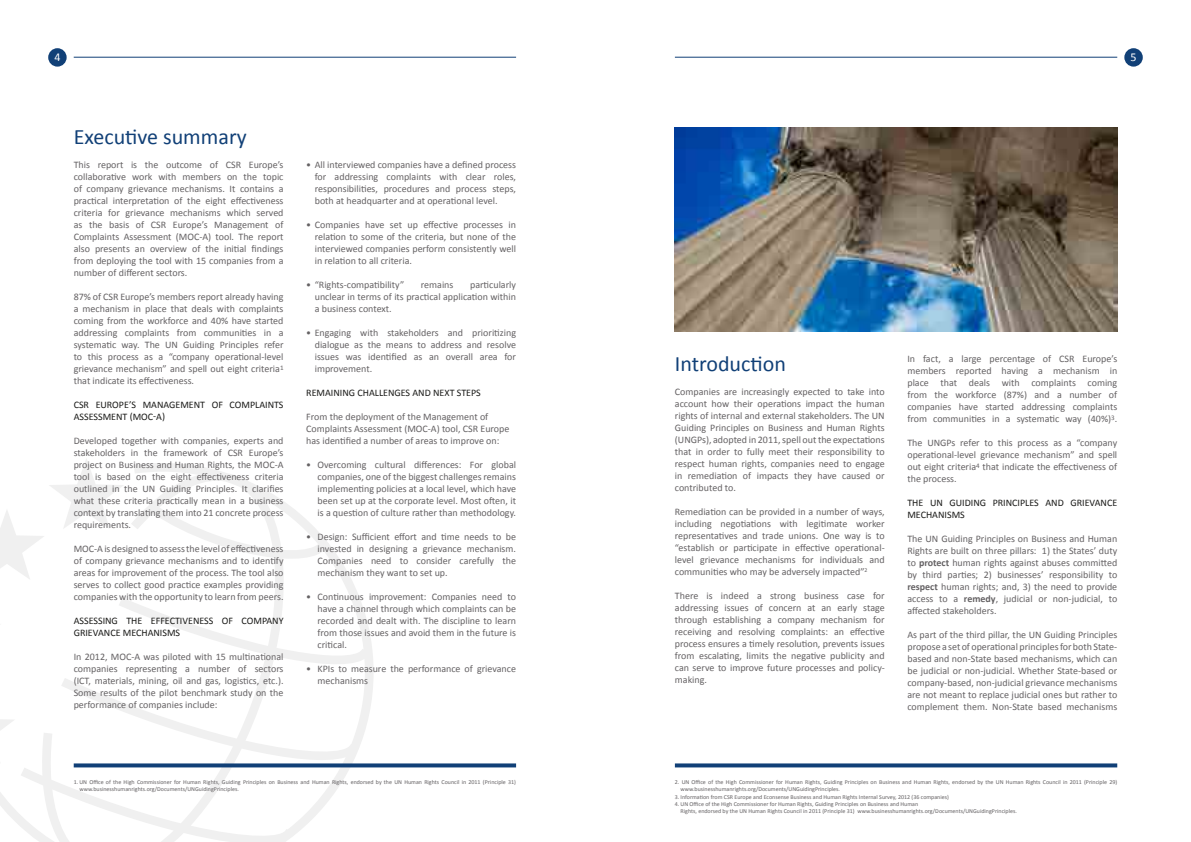
<style>
.page{position:relative;width:1191px;height:842px;background:#fff}
.page>*{position:absolute;margin:0;border:0;box-sizing:border-box;transform-origin:0 0}
.t1{font:22px "Calibri";color:#114077}
.t2{font:12px "Calibri";color:#fff}
.t3{font:10px/12px "Calibri";color:#646163;text-align:justify}
.t4{font:10px/12px "Calibri";color:#1a1a18}
.t5{font:6px/7.2px "Calibri";color:#646163}
.s1{font-weight:700}
</style>
<div class="page">
<svg style="left:0;top:463px;width:373px;height:379px"></svg>
<svg style="left:0;top:597px;width:1px;height:71px"></svg>
<svg style="left:0;top:692px;width:15px;height:72px"></svg>
<svg style="left:0;top:459px;width:124px;height:121px"></svg>
<svg style="left:74px;top:763px;width:442px;height:4px;fill:#114077"></svg>
<svg style="left:675px;top:763px;width:442px;height:4px;fill:#114077"></svg>
<div style="left:48px;top:48px;width:19px;height:19px;background:#114077;border-radius:50%"></div>
<hr style="left:74px;top:57px;width:442px;height:1px;background:#114077">
<hr style="left:675px;top:57px;width:442px;height:1px;background:#114077">
<div style="left:1124px;top:48px;width:18px;height:19px;background:#114077;border-radius:50%"></div>
<img style="left:675px;top:128px;width:442px;height:204px">
<p class="t2" style="left:54px;top:50px;width:8px">4</p>
<p class="t2" style="left:1130px;top:50px;width:8px">5</p>
<h1 class="t1" style="left:74px;top:123px;width:174px">Executive summary</h1>
<p class="t3" style="left:74px;top:158px;width:211px">This report is the outcome of CSR Europe’s collaborative work with members on the topic of company grievance mechanisms. It contains a practical interpretation of the eight effectiveness criteria for grievance mechanisms which served as the basis of CSR Europe’s Management of Complaints Assessment (MOC-A) tool. The report also presents an overview of the initial findings from deploying the tool with 15 companies from a number of different sectors.</p>
<p class="t3" style="left:74px;top:290px;width:211px">87% of CSR Europe’s members report already having a mechanism in place that deals with complaints coming from the workforce and 40% have started addressing complaints from communities in a systematic way. The UN Guiding Principles refer to this process as a “company operational-level grievance mechanism” and spell out eight criteria<sup>1 </sup>that indicate its effectiveness.</p>
<p class="t4" style="left:74px;top:398px;width:211px">CSR EUROPE’S MANAGEMENT OF COMPLAINTS<br>ASSESSMENT (MOC-A)</p>
<p class="t3" style="left:74px;top:434px;width:211px">Developed together with companies, experts and stakeholders in the framework of CSR Europe’s project on Business and Human Rights, the MOC-A tool is based on the eight effectiveness criteria outlined in the UN Guiding Principles. It clarifies what these criteria practically mean in a business context by translating them into 21 concrete process requirements.</p>
<p class="t3" style="left:74px;top:542px;width:211px">MOC-A is designed to assess the level of effectiveness of company grievance mechanisms and to identify areas for improvement of the process. The tool also serves to collect good practice examples providing companies with the opportunity to learn from peers.</p>
<p class="t4" style="left:74px;top:614px;width:211px">ASSESSING THE EFFECTIVENESS OF COMPANY<br>GRIEVANCE MECHANISMS</p>
<p class="t3" style="left:74px;top:650px;width:211px">In 2012, MOC-A was piloted with 15 multinational companies representing a number of sectors (ICT, materials, mining, oil and gas, logistics, etc.).<br>Some results of the pilot benchmark study on the performance of companies include:</p>
<p class="t3" style="left:315px;top:158px;width:203px;text-indent:-8px">• All interviewed companies have a defined process for addressing complaints with clear roles, responsibilities, procedures and process steps, both at headquarter and at operational level.</p>
<p class="t3" style="left:315px;top:218px;width:203px;text-indent:-8px">• Companies have set up effective processes in relation to some of the criteria, but none of the interviewed companies perform consistently well in relation to all criteria.</p>
<p class="t3" style="left:306px;top:278px;width:100px">• “Rights-compatibility”</p>
<p class="t3" style="left:421px;top:278px;width:34px">remains</p>
<p class="t3" style="left:315px;top:278px;width:203px;text-indent:155px">particularly unclear in terms of its practical application within a business context.</p>
<p class="t3" style="left:315px;top:326px;width:203px;text-indent:-8px">• Engaging with stakeholders and prioritizing dialogue as the means to address and resolve issues was identified as an overall area for improvement.</p>
<p class="t4" style="left:306px;top:386px;width:176px">REMAINING CHALLENGES AND NEXT STEPS</p>
<p class="t3" style="left:306px;top:410px;width:205px;text-align:left">From the deployment of the Management of<br>Complaints Assessment (MOC-A) tool, CSR Europe has identified a number of areas to improve on:</p>
<p class="t3" style="left:317px;top:458px;width:200px;text-indent:-11px">• Overcoming cultural differences: For global companies, one of the biggest challenges remains implementing policies at a local level, which have been set up at the corporate level. Most often, it is a question of culture rather than methodology.</p>
<p class="t3" style="left:317px;top:530px;width:200px;text-indent:-11px">• Design: Sufficient effort and time needs to be invested in designing a grievance mechanism.<br>Companies need to consider carefully the mechanism they want to set up.</p>
<p class="t3" style="left:317px;top:590px;width:200px;text-indent:-11px">• Continuous improvement: Companies need to have a channel through which complaints can be recorded and dealt with. The discipline to learn from those issues and avoid them in the future is critical.</p>
<p class="t3" style="left:317px;top:662px;width:200px;text-indent:-11px">• KPIs to measure the performance of grievance mechanisms</p>
<h1 class="t1" style="left:675px;top:350px;width:112px">Introduction</h1>
<p class="t3" style="left:675px;top:385px;width:211px">Companies are increasingly expected to take into account how their operations impact the human rights of internal and external stakeholders. The UN Guiding Principles on Business and Human Rights (UNGPs), adopted in 2011, spell out the expectations that in order to fully meet their responsibility to respect human rights, companies need to engage in remediation of impacts they have caused or contributed to.</p>
<p class="t3" style="left:675px;top:505px;width:211px">Remediation can be provided in a number of ways, including negotiations with legitimate worker representatives and trade unions. One way is to “establish or participate in effective operational&shy;level grievance mechanisms for individuals and communities who may be adversely impacted”<sup>2</sup></p>
<p class="t3" style="left:675px;top:589px;width:211px">There is indeed a strong business case for addressing issues of concern at an early stage through establishing a company mechanism for receiving and resolving complaints: an effective process ensures a timely resolution, prevents issues from escalating, limits the negative publicity and can serve to improve future processes and policy&shy;making.</p>
<p class="t3" style="left:907px;top:352px;width:211px">In fact, a large percentage of CSR Europe’s members reported having a mechanism in place that deals with complaints coming from the workforce (87%) and a number of companies have started addressing complaints from communities in a systematic way (40%)<sup>3</sup>.</p>
<p class="t3" style="left:907px;top:436px;width:211px">The UNGPs refer to this process as a “company operational-level grievance mechanism” and spell out eight criteria<sup>4</sup> that indicate the effectiveness of the process.</p>
<p class="t4" style="left:907px;top:496px;width:211px">THE UN GUIDING PRINCIPLES AND GRIEVANCE<br>MECHANISMS</p>
<p class="t3" style="left:907px;top:532px;width:211px">The UN Guiding Principles on Business and Human Rights are built on three pillars: 1) the States’ duty to <span class="s1">protect</span> human rights against abuses committed by third parties; 2) businesses’ responsibility to <span class="s1">respect</span> human rights; and, 3) the need to provide access to a <span class="s1">remedy</span>, judicial or non-judicial, to affected stakeholders.</p>
<p class="t3" style="left:907px;top:628px;width:211px">As part of the third pillar, the UN Guiding Principles propose a set of operational principles for both State&shy;based and non-State based mechanisms, which can be judicial or non-judicial. Whether State-based or company-based, non-judicial grievance mechanisms are not meant to replace judicial ones but rather to complement them. Non-State based mechanisms</p>
<p class="t5" style="left:79px;top:778px;width:438px;text-indent:-6px">1. UN Office of the High Commissioner for Human Rights, Guiding Principles on Business and Human Rights, endorsed by the UN Human Rights Council in 2011 (Principle 31) www.businesshumanrights.org/Documents/UNGuidingPrinciples.</p>
<p class="t5" style="left:680px;top:778px;width:438px;text-indent:-6px">2. UN Office of the High Commissioner for Human Rights, Guiding Principles on Business and Human Rights, endorsed by the UN Human Rights Council in 2011 (Principle 29) www.businesshumanrights.org/Documents/UNGuidingPrinciples.</p>
<p class="t5" style="left:675px;top:793px;width:275px">3. Information from CSR Europe and Econsense Business and Human Rights Internal Survey, 2012 (36 companies)</p>
<p class="t5" style="left:680px;top:800px;width:338px;text-indent:-6px">4. UN Office of the High Commissioner for Human Rights, Guiding Principles on Business and Human<br>Rights, endorsed by the UN Human Rights Council in 2011 (Principle 31) www.businesshumanrights.org/Documents/UNGuidingPrinciples.</p>
</div>
